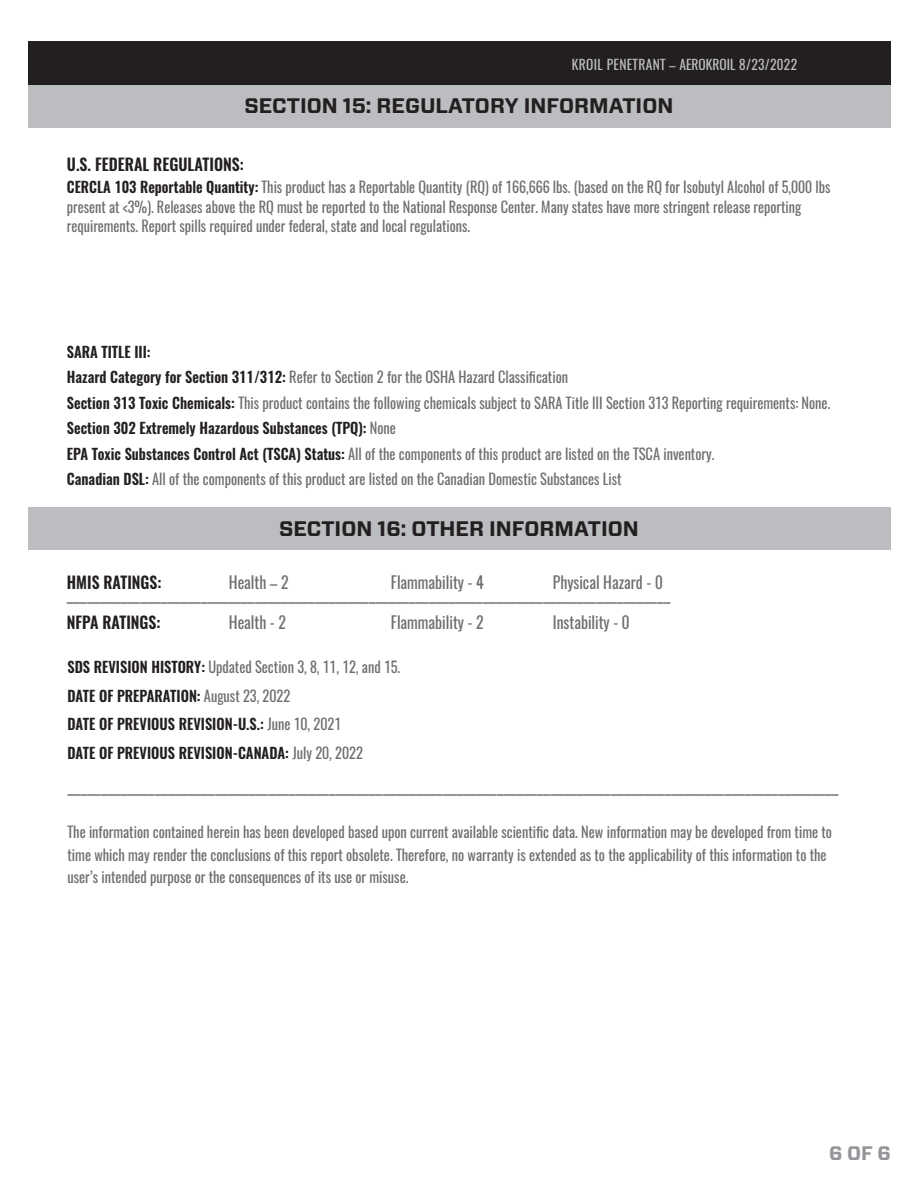
<style>
.page{position:relative;width:918px;height:1188px;background:#fff}
.page>*{position:absolute;margin:0;border:0;box-sizing:border-box;transform-origin:0 0}
.t1{font:700 21px "Vitesse Sans";color:#231f20}
.t2{font:600 19.5px "Oswald";color:#939598;scale:.95 1}
.t3{font:700 19.5px "Vitesse Sans";color:#939598}
.t4{font:16.5px "Oswald";color:#6d6e71;scale:.95 1}
.t5{font:600 16.5px "Oswald";color:#231f20;scale:.95 1}
.t6{font:600 16.5px "Oswald";color:#242021;scale:.96 1}
.t7{font:15px/25.5px "Oswald";color:#6e6e70;scale:.96 1}
.t8{font:15px/19.5px "Oswald";color:#6e6e70;scale:.95 1}
.t9{font:15px/22.5px "Oswald";color:#6d6e71;scale:.96 1}
.t10{font:600 15px/28.5px "Oswald";color:#231f20;scale:.96 1}
.t11{font:13.5px "Oswald";letter-spacing:.025em;color:#bdbec0}
.s1{font-weight:600;color:#242021}
.s2{font-weight:400;color:#6d6e71}
</style>
<div class="page">
<div style="left:28px;top:41px;width:862px;height:44px;background:#231f20"></div>
<div style="left:28px;top:85px;width:862px;height:42px;background:#bcbdc0"></div>
<div style="left:28px;top:507px;width:862px;height:42px;background:#bcbdc0"></div>
<p class="t11" style="left:572px;top:59px;width:227px">KROIL PENETRANT – AEROKROIL 8/23/2022</p>
<h1 class="t1" style="left:245px;top:96px;width:430px">SECTION 15: REGULATORY INFORMATION</h1>
<p class="t6" style="left:67px;top:157px;width:186px">U.S. FEDERAL REGULATIONS:</p>
<p class="t8" style="left:67px;top:179px;width:805px"><span class="s1">CERCLA 103 Reportable Quantity:</span> This product has a Reportable Quantity (RQ) of 166,666 lbs. (based on the RQ for Isobutyl Alcohol of 5,000 lbs present at &lt;3%). Releases above the RQ must be reported to the National Response Center. Many states have more stringent release reporting requirements. Report spills required under federal, state and local regulations.</p>
<p class="t7" style="left:67px;top:339px;width:797px"><span class="s1">SARA TITLE III:<br>Hazard Category for Section 311/312:</span> Refer to Section 2 for the OSHA Hazard Classification<br><span class="s1">Section 313 Toxic Chemicals:</span> This product contains the following chemicals subject to SARA Title III Section 313 Reporting requirements: None.<br><span class="s1">Section 302 Extremely Hazardous Substances (TPQ):</span> None<br><span class="s1">EPA Toxic Substances Control Act (TSCA) Status:</span> All of the components of this product are listed on the TSCA inventory.<br><span class="s1">Canadian DSL:</span> All of the components of this product are listed on the Canadian Domestic Substances List</p>
<h1 class="t1" style="left:279px;top:520px;width:361px">SECTION 16: OTHER INFORMATION</h1>
<p class="t5" style="left:67px;top:575px;width:101px">HMIS RATINGS:</p>
<p class="t4" style="left:229px;top:575px;width:65px">Health – 2</p>
<p class="t4" style="left:391px;top:575px;width:99px">Flammability - 4</p>
<p class="t4" style="left:553px;top:575px;width:117px">Physical Hazard - 0</p>
<h2 class="t2" style="left:67px;top:585px;width:637px">__________________________________________________________________________________________</h2>
<p class="t5" style="left:67px;top:616px;width:100px">NFPA RATINGS:</p>
<p class="t4" style="left:229px;top:616px;width:62px">Health - 2</p>
<p class="t4" style="left:391px;top:616px;width:99px">Flammability - 2</p>
<p class="t4" style="left:553px;top:616px;width:82px">Instability - 0</p>
<p class="t10" style="left:67px;top:654px;width:348px">SDS REVISION HISTORY: <span class="s2">Updated Section 3, 8, 11, 12, and 15.<br></span>DATE OF PREPARATION: <span class="s2">August 23, 2022<br></span>DATE OF PREVIOUS REVISION-U.S.: <span class="s2">June 10, 2021<br></span>DATE OF PREVIOUS REVISION-CANADA: <span class="s2">July 20, 2022</span></p>
<h2 class="t2" style="left:68px;top:777px;width:813px">___________________________________________________________________________________________________________________</h2>
<p class="t9" style="left:68px;top:821px;width:798px">The information contained herein has been developed based upon current available scientific data. New information may be developed from time to time which may render the conclusions of this report obsolete. Therefore, no warranty is extended as to the applicability of this information to the user’s intended purpose or the consequences of its use or misuse.</p>
<h2 class="t3" style="left:829px;top:1144px;width:63px">6 OF 6</h2>
</div>
